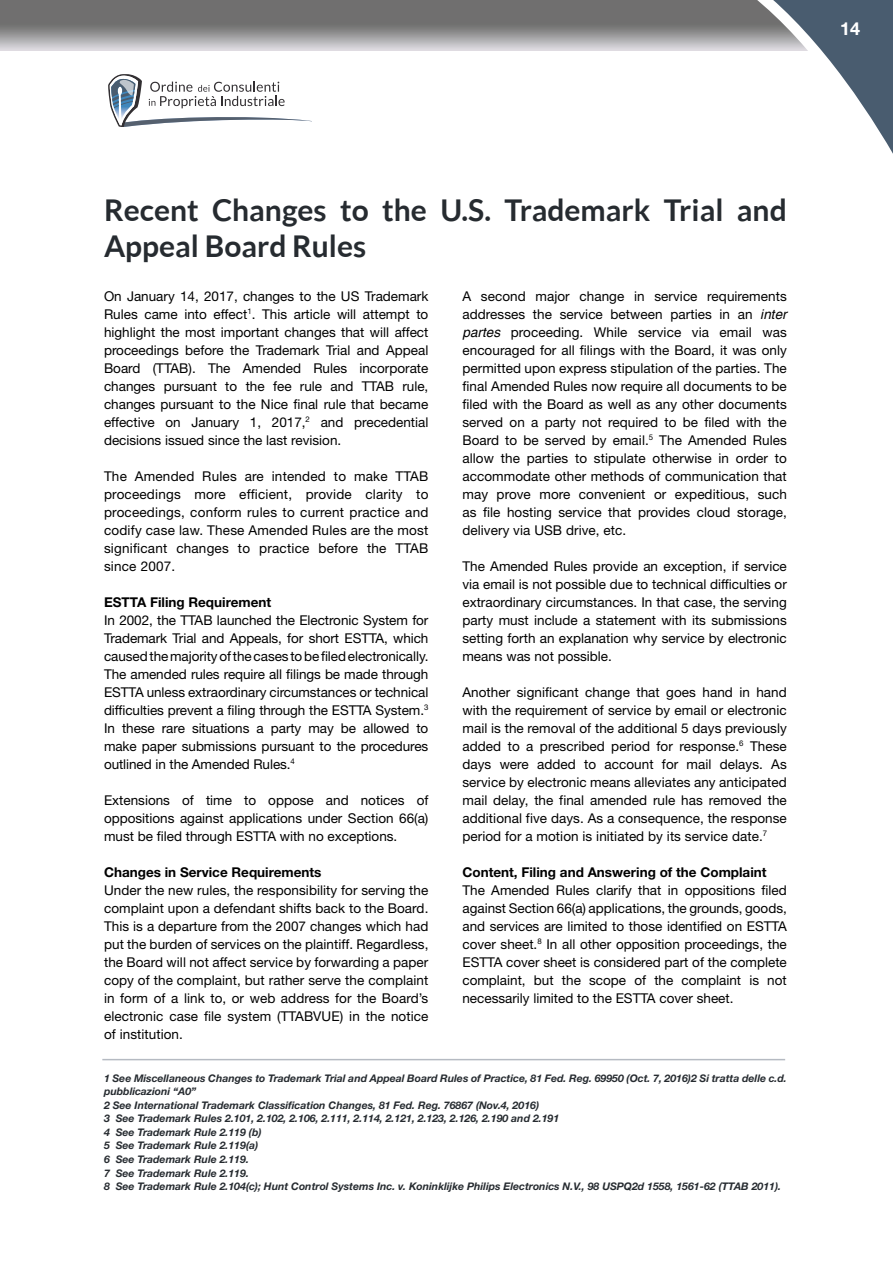
<style>
.page{position:relative;width:893px;height:1263px;background:#fff}
.page>*{position:absolute;margin:0;border:0;box-sizing:border-box;transform-origin:0 0}
.t1{font:700 30px/36px "Lato";color:#262b30}
.t2{font:700 18px "Helvetica Neue";color:#fff}
.t3{font:13.5px/18px "Helvetica Neue";color:#000;text-align:justify}
.t4{font:700 13.5px "Helvetica Neue";color:#000}
.t5{font:italic 700 10.5px/13.5px "Helvetica Neue";color:#262b30}
.s1{font-family:"Helvetica";font-style:italic}
</style>
<div class="page">
<svg style="left:0;top:0;width:712px;height:51px;background:#8c8b8c"></svg>
<svg style="left:712px;top:0;width:181px;height:154px"></svg>
<svg style="left:108px;top:74px;width:204px;height:53px"></svg>
<hr style="left:102px;top:1059px;width:683px;height:1px;background:#b5bac2">
<h2 class="t2" style="left:840px;top:18px;width:22px">14</h2>
<h1 class="t1" style="left:104px;top:192px;width:684px">Recent Changes to the U.S. Trademark Trial and<br>Appeal Board Rules</h1>
<p class="t3" style="left:104px;top:287px;width:326px">On January 14, 2017, changes to the US Trademark Rules came into effect<sup>1</sup>. This article will attempt to highlight the most important changes that will affect proceedings before the Trademark Trial and Appeal Board (TTAB). The Amended Rules incorporate changes pursuant to the fee rule and TTAB rule, changes pursuant to the Nice final rule that became effective on January 1, 2017,<sup>2</sup> and precedential decisions issued since the last revision.</p>
<p class="t3" style="left:104px;top:467px;width:326px">The Amended Rules are intended to make TTAB proceedings more efficient, provide clarity to proceedings, conform rules to current practice and codify case law. These Amended Rules are the most significant changes to practice before the TTAB since 2007.</p>
<p class="t4" style="left:104px;top:594px;width:169px">ESTTA Filing Requirement</p>
<p class="t3" style="left:104px;top:611px;width:326px">In 2002, the TTAB launched the Electronic System for Trademark Trial and Appeals, for short ESTTA, which caused the majority of the cases to be filed electronically.<br>The amended rules require all filings be made through ESTTA unless extraordinary circumstances or technical difficulties prevent a filing through the ESTTA System.<sup>3<br></sup>In these rare situations a party may be allowed to make paper submissions pursuant to the procedures outlined in the Amended Rules.<sup>4</sup></p>
<p class="t3" style="left:104px;top:791px;width:326px">Extensions of time to oppose and notices of oppositions against applications under Section 66(a) must be filed through ESTTA with no exceptions.</p>
<p class="t4" style="left:104px;top:864px;width:219px">Changes in Service Requirements</p>
<p class="t3" style="left:104px;top:881px;width:326px">Under the new rules, the responsibility for serving the complaint upon a defendant shifts back to the Board.<br>This is a departure from the 2007 changes which had put the burden of services on the plaintiff. Regardless, the Board will not affect service by forwarding a paper copy of the complaint, but rather serve the complaint in form of a link to, or web address for the Board’s electronic case file system (TTABVUE) in the notice of institution.</p>
<p class="t3" style="left:462px;top:287px;width:326px">A second major change in service requirements addresses the service between parties in an <span class="s1">inter partes</span> proceeding. While service via email was encouraged for all filings with the Board, it was only permitted upon express stipulation of the parties. The final Amended Rules now require all documents to be filed with the Board as well as any other documents served on a party not required to be filed with the Board to be served by email.<sup>5</sup> The Amended Rules allow the parties to stipulate otherwise in order to accommodate other methods of communication that may prove more convenient or expeditious, such as file hosting service that provides cloud storage, delivery via USB drive, etc.</p>
<p class="t3" style="left:462px;top:557px;width:326px">The Amended Rules provide an exception, if service via email is not possible due to technical difficulties or extraordinary circumstances. In that case, the serving party must include a statement with its submissions setting forth an explanation why service by electronic means was not possible.</p>
<p class="t3" style="left:462px;top:683px;width:326px">Another significant change that goes hand in hand with the requirement of service by email or electronic mail is the removal of the additional 5 days previously added to a prescribed period for response.<sup>6</sup> These days were added to account for mail delays. As service by electronic means alleviates any anticipated mail delay, the final amended rule has removed the additional five days. As a consequence, the response period for a motion is initiated by its service date.<sup>7</sup></p>
<p class="t4" style="left:462px;top:864px;width:306px">Content, Filing and Answering of the Complaint</p>
<p class="t3" style="left:462px;top:881px;width:326px">The Amended Rules clarify that in oppositions filed against Section 66(a) applications, the grounds, goods, and services are limited to those identified on ESTTA cover sheet.<sup>8</sup> In all other opposition proceedings, the ESTTA cover sheet is considered part of the complete complaint, but the scope of the complaint is not necessarily limited to the ESTTA cover sheet.</p>
<p class="t5" style="left:104px;top:1071px;width:684px">1 See Miscellaneous Changes to Trademark Trial and Appeal Board Rules of Practice, 81 Fed. Reg. 69950 (Oct. 7, 2016)2 Si tratta delle c.d. pubblicazioni “A0”<br>2 See International Trademark Classification Changes, 81 Fed. Reg. 76867 (Nov.4, 2016)<br>3 See Trademark Rules 2.101, 2.102, 2.106, 2.111, 2.114, 2.121, 2.123, 2.126, 2.190 and 2.191<br>4 See Trademark Rule 2.119 (b)<br>5 See Trademark Rule 2.119(a)<br>6 See Trademark Rule 2.119.<br>7 See Trademark Rule 2.119.<br>8 See Trademark Rule 2.104(c); Hunt Control Systems Inc. v. Koninklijke Philips Electronics N.V., 98 USPQ2d 1558, 1561-62 (TTAB 2011).</p>
</div>
